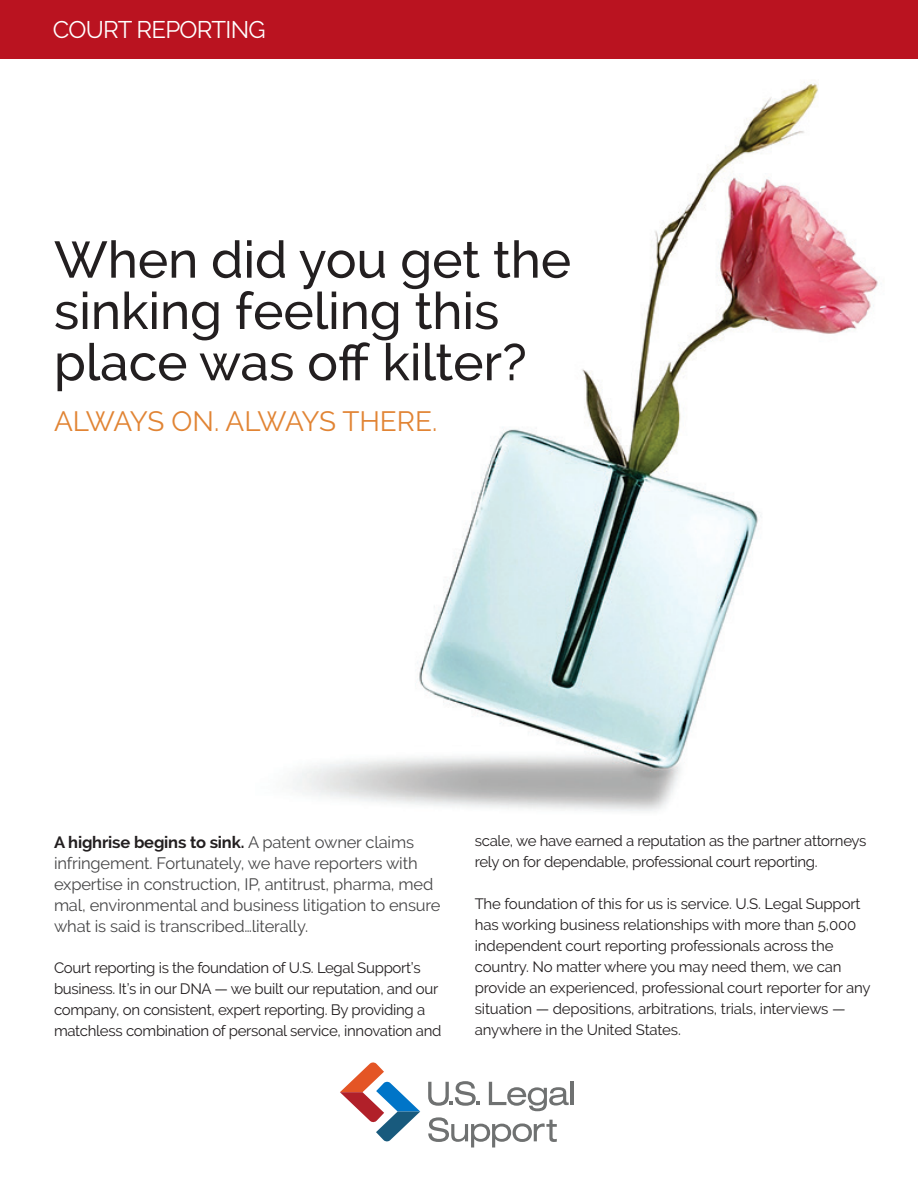
<style>
.page{position:relative;width:918px;height:1188px;background:#fff}
.page>*{position:absolute;margin:0;border:0;box-sizing:border-box;transform-origin:0 0}
.t1{font:500 51.3px/51.3px "Raleway";color:#231f20}
.t2{font:27.9px "Raleway";letter-spacing:-.02em;color:#e18434}
.t3{font:24px "Raleway";letter-spacing:-.03em;color:#fff}
.t4{font:16.5px/21px "Raleway";letter-spacing:-.01em;color:#474748}
.t5{font:15px/21px "Raleway";letter-spacing:-.02em;color:#231f20}
.s1{font-weight:700;color:#231f20}
</style>
<div class="page">
<img style="left:293px;top:82px;width:585px;height:729px">
<svg style="left:428px;top:1081px;width:52px;height:25px"></svg>
<svg style="left:489px;top:1082px;width:80px;height:29px"></svg>
<hr style="left:571px;top:1082px;width:3px;height:23px;background:#6f7171">
<svg style="left:428px;top:1117px;width:129px;height:30px"></svg>
<svg style="left:340px;top:1062px;width:80px;height:80px"></svg>
<div style="left:0;top:0;width:918px;height:58px;background:#ba1320"></div>
<p class="t3" style="left:53px;top:15px;width:214px">COURT REPORTING</p>
<p class="t1" style="left:54px;top:234px;width:519px">When did you get the sinking feeling this place was off kilter?</p>
<p class="t2" style="left:54px;top:405px;width:385px">ALWAYS ON. ALWAYS THERE.</p>
<p class="t4" style="left:54px;top:831px;width:388px"><span class="s1">A highrise begins to sink.</span> A patent owner claims infringement. Fortunately, we have reporters with expertise in construction, IP, antitrust, pharma, med mal, environmental and business litigation to ensure what is said is transcribed…literally.</p>
<p class="t5" style="left:54px;top:957px;width:389px">Court reporting is the foundation of U.S. Legal Support’s business. It’s in our DNA — we built our reputation, and our company, on consistent, expert reporting. By providing a matchless combination of personal service, innovation and</p>
<p class="t5" style="left:475px;top:831px;width:393px">scale, we have earned a reputation as the partner attorneys rely on for dependable, professional court reporting.</p>
<p class="t5" style="left:475px;top:893px;width:397px">The foundation of this for us is service. U.S. Legal Support has working business relationships with more than 5,000 independent court reporting professionals across the country. No matter where you may need them, we can provide an experienced, professional court reporter for any situation — depositions, arbitrations, trials, interviews — anywhere in the United States.</p>
</div>
